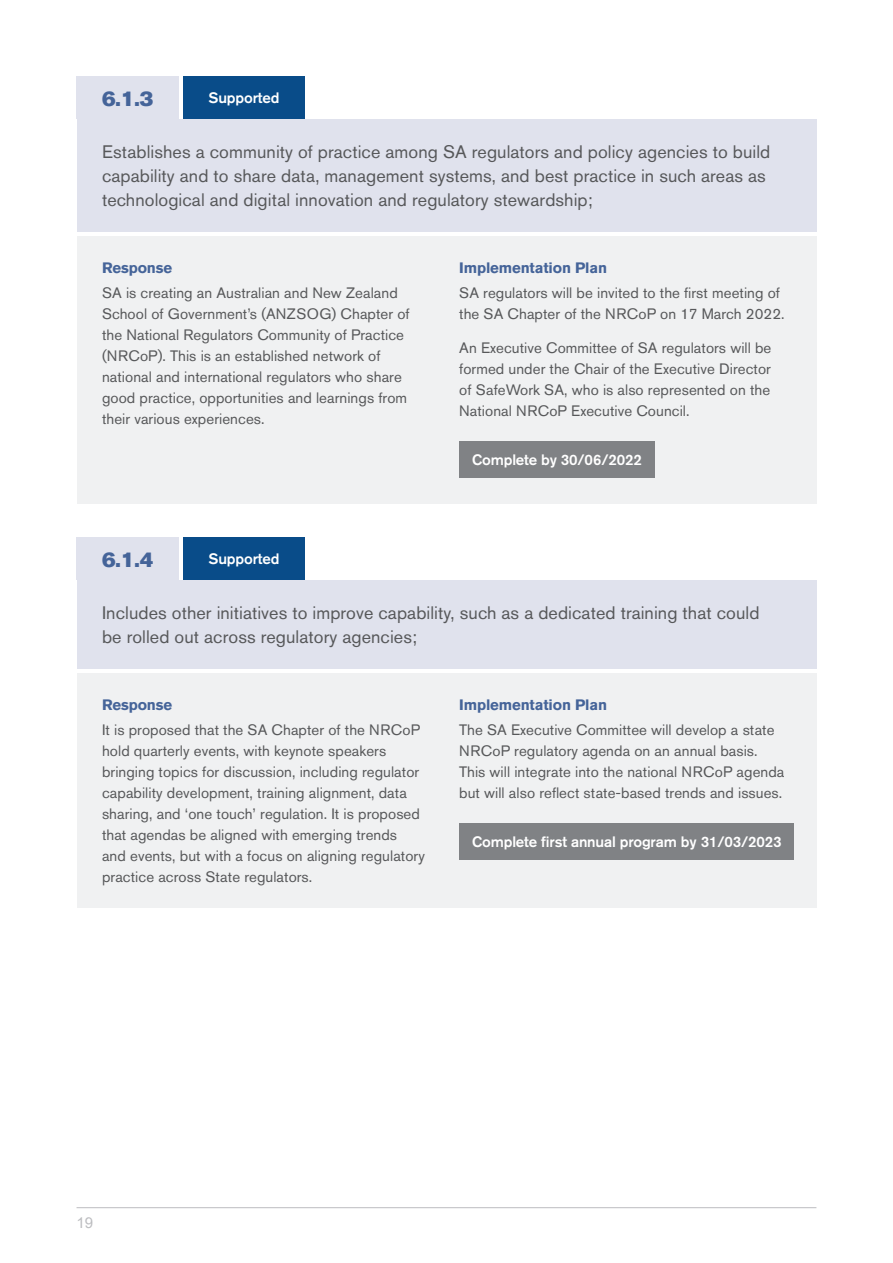
<style>
.page{position:relative;width:893px;height:1263px;background:#fff}
.page>*{position:absolute;margin:0;border:0;box-sizing:border-box;transform-origin:0 0}
.Sub_Sub_Heading{font:21px "Akzidenz Grotesk Std Super";color:#456499}
.Body_Text{font:18px/24px "Akzidenz Grotesk Std";letter-spacing:.005em;color:#57585a}
.Table_Body_Text{font:18px/24px "Akzidenz Grotesk Std";letter-spacing:.005em;color:#57585a}
.Table_Body_Text-2{font:15px/21px "Akzidenz Grotesk Std";letter-spacing:.005em;color:#57585a}
.Table_Heading{font:500 15px "Akzidenz Grotesk Std";letter-spacing:-.01em;color:#fff}
.Table_Paragraph_Head{font:700 15px "Akzidenz Grotesk Std";letter-spacing:-.01em;color:#456499}
.t1{font:15px "Arial";color:#bcbdc0}
</style>
<div class="page">
<hr style="left:77px;top:1207px;width:739px;height:1px;background:#bcbdc0">
<div style="left:77px;top:236px;width:739px;height:267px;background:#f0f1f2"></div>
<div style="left:77px;top:673px;width:739px;height:234px;background:#f0f1f2"></div>
<div style="left:77px;top:119px;width:739px;height:113px;background:#e0e2ed"></div>
<div style="left:77px;top:580px;width:739px;height:88px;background:#e0e2ed"></div>
<div style="left:77px;top:77px;width:102px;height:42px;background:#e0e2ed"></div>
<div style="left:77px;top:537px;width:102px;height:43px;background:#e0e2ed"></div>
<div style="left:183px;top:77px;width:122px;height:42px;background:#094c89"></div>
<div style="left:183px;top:537px;width:122px;height:43px;background:#094c89"></div>
<div style="left:459px;top:441px;width:196px;height:37px;background:#808285"></div>
<div style="left:459px;top:823px;width:335px;height:37px;background:#808285"></div>
<p class="Sub_Sub_Heading" style="left:102px;top:86px;width:53px">6.1.3</p>
<p class="Table_Heading" style="left:209px;top:89px;width:72px">Supported</p>
<p class="Body_Text" style="left:102px;top:140px;width:670px">Establishes a community of practice among SA regulators and policy agencies to build capability and to share data, management systems, and best practice in such areas as technological and digital innovation and regulatory stewardship;</p>
<p class="Table_Paragraph_Head" style="left:102px;top:259px;width:72px">Response</p>
<p class="Table_Body_Text-2" style="left:102px;top:282px;width:309px">SA is creating an Australian and New Zealand School of Government’s (ANZSOG) Chapter of the National Regulators Community of Practice (NRCoP). This is an established network of national and international regulators who share good practice, opportunities and learnings from their various experiences.</p>
<p class="Sub_Sub_Heading" style="left:102px;top:547px;width:53px">6.1.4</p>
<p class="Table_Heading" style="left:209px;top:550px;width:72px">Supported</p>
<p class="Table_Paragraph_Head" style="left:459px;top:259px;width:149px">Implementation Plan</p>
<p class="Table_Body_Text-2" style="left:459px;top:282px;width:327px">SA regulators will be invited to the first meeting of the SA Chapter of the NRCoP on 17 March 2022.</p>
<p class="Table_Body_Text-2" style="left:459px;top:337px;width:314px;text-align:justify">An Executive Committee of SA regulators will be formed under the Chair of the Executive Director of SafeWork SA, who is also represented on the National NRCoP Executive Council.</p>
<p class="Table_Heading" style="left:472px;top:451px;width:171px">Complete by 30/06/2022</p>
<p class="Table_Body_Text" style="left:102px;top:601px;width:659px">Includes other initiatives to improve capability, such as a dedicated training that could be rolled out across regulatory agencies;</p>
<p class="Table_Paragraph_Head" style="left:102px;top:696px;width:72px">Response</p>
<p class="Table_Body_Text-2" style="left:102px;top:719px;width:324px">It is proposed that the SA Chapter of the NRCoP hold quarterly events, with keynote speakers bringing topics for discussion, including regulator capability development, training alignment, data sharing, and ‘one touch’ regulation. It is proposed that agendas be aligned with emerging trends<br>and events, but with a focus on aligning regulatory practice across State regulators.</p>
<p class="Table_Paragraph_Head" style="left:459px;top:696px;width:149px">Implementation Plan</p>
<p class="Table_Body_Text-2" style="left:459px;top:719px;width:327px">The SA Executive Committee will develop a state NRCoP regulatory agenda on an annual basis.<br>This will integrate into the national NRCoP agenda but will also reflect state-based trends and issues.</p>
<p class="Table_Heading" style="left:472px;top:833px;width:311px">Complete first annual program by 31/03/2023</p>
<p class="t1" style="left:77px;top:1212px;width:18px">19</p>
</div>
